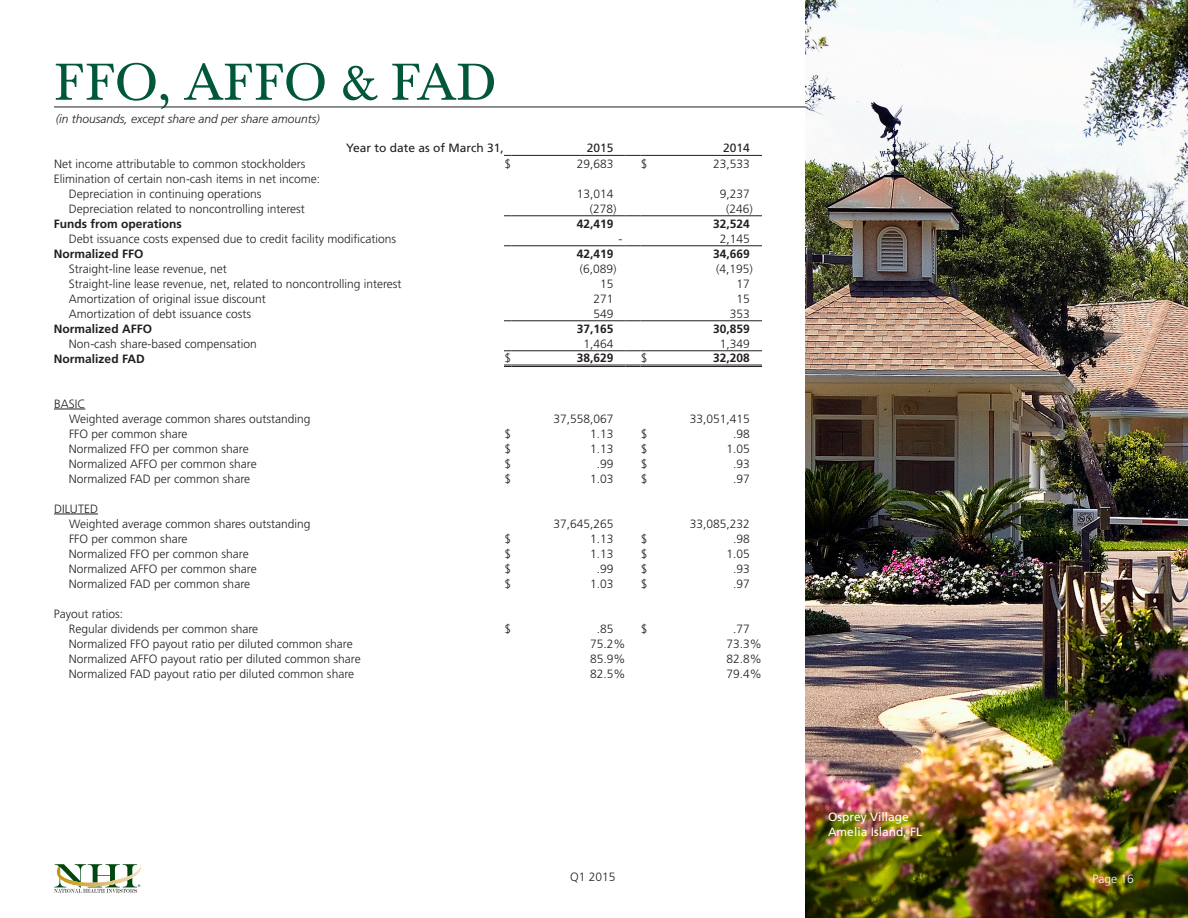
<style>
.page{position:relative;width:1188px;height:918px;background:#fff}
.page>*{position:absolute;margin:0;border:0;box-sizing:border-box;transform-origin:0 0}
.t1{font:54px "Baskerville Com";color:#00573c}
.t2{font:300 12px/15px "Frutiger LT Std";color:#231f20}
.t3{font:700 12px "Frutiger LT Std";color:#231f20}
.t4{font:italic 300 12px "Frutiger LT Std";color:#231f20}
.t5{font:12px "Frutiger LT Std";color:#231f20}
.t6{font:12px/15px "Frutiger LT Std";color:#fff}
.t7{font:300 12px "Frutiger LT Std";color:#fff}
.t8{font:300 6.45px "Helvetica";color:#231f20}
</style>
<div class="page">
<img style="left:805px;top:0;width:383px;height:918px">
<svg style="left:54px;top:864px;width:87px;height:29px"></svg>
<hr style="left:57px;top:864px;width:2px;height:23px;background:#c49609">
<hr style="left:512px;top:155px;width:114px;height:1px;background:#231f20">
<svg style="left:626px;top:155px;width:22px;height:1px"></svg>
<hr style="left:648px;top:155px;width:114px;height:1px;background:#231f20">
<hr style="left:512px;top:215px;width:114px;height:1px;background:#231f20">
<svg style="left:626px;top:215px;width:22px;height:1px"></svg>
<hr style="left:648px;top:215px;width:114px;height:1px;background:#231f20">
<hr style="left:512px;top:245px;width:114px;height:1px;background:#231f20">
<svg style="left:626px;top:245px;width:22px;height:1px"></svg>
<hr style="left:648px;top:245px;width:114px;height:1px;background:#231f20">
<hr style="left:512px;top:320px;width:114px;height:1px;background:#231f20">
<svg style="left:626px;top:320px;width:22px;height:1px"></svg>
<hr style="left:648px;top:320px;width:114px;height:1px;background:#231f20">
<hr style="left:512px;top:350px;width:114px;height:1px;background:#231f20">
<svg style="left:626px;top:350px;width:22px;height:1px"></svg>
<hr style="left:648px;top:350px;width:114px;height:1px;background:#231f20">
<svg style="left:626px;top:365px;width:22px;height:2px"></svg>
<hr style="left:648px;top:365px;width:114px;height:1px;background:#231f20">
<hr style="left:648px;top:366px;width:114px;height:1px;background:#231f20">
<svg style="left:504px;top:365px;width:8px;height:2px"></svg>
<hr style="left:512px;top:365px;width:114px;height:1px;background:#231f20">
<hr style="left:512px;top:366px;width:114px;height:1px;background:#231f20">
<hr style="left:54px;top:409px;width:31px;height:1px;background:#231f20">
<hr style="left:54px;top:514px;width:44px;height:1px;background:#231f20">
<hr style="left:54px;top:107px;width:751px;height:1px;background:#231f20">
<h1 class="t1" style="left:54px;top:52px;width:444px">FFO, AFFO &amp; FAD</h1>
<p class="t4" style="left:56px;top:112px;width:266px">(in thousands, except share and per share amounts)</p>
<p class="t5" style="left:346px;top:141px;width:159px">Year to date as of March 31,</p>
<p class="t5" style="left:587px;top:141px;width:28px">2015</p>
<p class="t5" style="left:723px;top:141px;width:28px">2014</p>
<p class="t2" style="left:54px;top:156px;width:253px">Net income attributable to common stockholders</p>
<p class="t2" style="left:504px;top:156px;width:8px">$</p>
<p class="t2" style="left:577px;top:156px;width:38px">29,683</p>
<p class="t2" style="left:641px;top:156px;width:8px">$</p>
<p class="t2" style="left:713px;top:156px;width:38px">23,533</p>
<p class="t2" style="left:69px;top:171px;width:253px;text-indent:-15px">Elimination of certain non-cash items in net income:<br>Depreciation in continuing operations</p>
<p class="t2" style="left:577px;top:186px;width:38px">13,014</p>
<p class="t2" style="left:720px;top:186px;width:32px">9,237</p>
<p class="t2" style="left:69px;top:201px;width:237px">Depreciation related to noncontrolling interest</p>
<p class="t2" style="left:590px;top:201px;width:28px">(278)</p>
<p class="t2" style="left:726px;top:201px;width:28px">(246)</p>
<p class="t3" style="left:54px;top:217px;width:129px">Funds from operations</p>
<p class="t3" style="left:577px;top:217px;width:38px">42,419</p>
<p class="t3" style="left:713px;top:217px;width:38px">32,524</p>
<p class="t2" style="left:69px;top:231px;width:329px">Debt issuance costs expensed due to credit facility modifications</p>
<p class="t2" style="left:618px;top:231px;width:5px">-</p>
<p class="t2" style="left:720px;top:231px;width:32px">2,145</p>
<p class="t3" style="left:54px;top:247px;width:91px">Normalized FFO</p>
<p class="t3" style="left:577px;top:247px;width:38px">42,419</p>
<p class="t3" style="left:713px;top:247px;width:38px">34,669</p>
<p class="t2" style="left:69px;top:261px;width:159px">Straight-line lease revenue, net</p>
<p class="t2" style="left:580px;top:261px;width:38px">(6,089)</p>
<p class="t2" style="left:716px;top:261px;width:38px">(4,195)</p>
<p class="t2" style="left:69px;top:276px;width:334px">Straight-line lease revenue, net, related to noncontrolling interest</p>
<p class="t2" style="left:600px;top:276px;width:15px">15</p>
<p class="t2" style="left:737px;top:276px;width:15px">17</p>
<p class="t2" style="left:69px;top:291px;width:198px">Amortization of original issue discount</p>
<p class="t2" style="left:593px;top:291px;width:22px">271</p>
<p class="t2" style="left:737px;top:291px;width:15px">15</p>
<p class="t2" style="left:69px;top:306px;width:184px">Amortization of debt issuance costs</p>
<p class="t2" style="left:593px;top:306px;width:22px">549</p>
<p class="t2" style="left:730px;top:306px;width:22px">353</p>
<p class="t3" style="left:54px;top:322px;width:100px">Normalized AFFO</p>
<p class="t3" style="left:577px;top:322px;width:38px">37,165</p>
<p class="t3" style="left:713px;top:322px;width:38px">30,859</p>
<p class="t2" style="left:69px;top:336px;width:189px">Non-cash share-based compensation</p>
<p class="t2" style="left:583px;top:336px;width:32px">1,464</p>
<p class="t2" style="left:720px;top:336px;width:32px">1,349</p>
<p class="t3" style="left:54px;top:352px;width:92px">Normalized FAD</p>
<p class="t2" style="left:504px;top:351px;width:8px">$</p>
<p class="t3" style="left:577px;top:351px;width:38px">38,629</p>
<p class="t2" style="left:641px;top:351px;width:8px">$</p>
<p class="t3" style="left:713px;top:351px;width:38px">32,208</p>
<p class="t2" style="left:69px;top:396px;width:243px;text-indent:-15px">BASIC<br>Weighted average common shares outstanding</p>
<p class="t2" style="left:553px;top:411px;width:62px">37,558,067</p>
<p class="t2" style="left:690px;top:411px;width:62px">33,051,415</p>
<p class="t2" style="left:69px;top:426px;width:120px">FFO per common share</p>
<p class="t2" style="left:504px;top:426px;width:8px">$</p>
<p class="t2" style="left:590px;top:426px;width:25px">1.13</p>
<p class="t2" style="left:641px;top:426px;width:8px">$</p>
<p class="t2" style="left:733px;top:426px;width:18px">.98</p>
<p class="t2" style="left:69px;top:441px;width:181px">Normalized FFO per common share</p>
<p class="t2" style="left:504px;top:441px;width:8px">$</p>
<p class="t2" style="left:590px;top:441px;width:25px">1.13</p>
<p class="t2" style="left:641px;top:441px;width:8px">$</p>
<p class="t2" style="left:727px;top:441px;width:25px">1.05</p>
<p class="t2" style="left:69px;top:456px;width:189px">Normalized AFFO per common share</p>
<p class="t2" style="left:504px;top:456px;width:8px">$</p>
<p class="t2" style="left:597px;top:456px;width:18px">.99</p>
<p class="t2" style="left:641px;top:456px;width:8px">$</p>
<p class="t2" style="left:733px;top:456px;width:18px">.93</p>
<p class="t2" style="left:69px;top:471px;width:183px">Normalized FAD per common share</p>
<p class="t2" style="left:504px;top:471px;width:8px">$</p>
<p class="t2" style="left:590px;top:471px;width:25px">1.03</p>
<p class="t2" style="left:641px;top:471px;width:8px">$</p>
<p class="t2" style="left:733px;top:471px;width:18px">.97</p>
<p class="t2" style="left:69px;top:501px;width:243px;text-indent:-15px">DILUTED<br>Weighted average common shares outstanding</p>
<p class="t2" style="left:553px;top:516px;width:62px">37,645,265</p>
<p class="t2" style="left:690px;top:516px;width:62px">33,085,232</p>
<p class="t2" style="left:69px;top:531px;width:120px">FFO per common share</p>
<p class="t2" style="left:504px;top:531px;width:8px">$</p>
<p class="t2" style="left:590px;top:531px;width:25px">1.13</p>
<p class="t2" style="left:641px;top:531px;width:8px">$</p>
<p class="t2" style="left:733px;top:531px;width:18px">.98</p>
<p class="t2" style="left:69px;top:546px;width:181px">Normalized FFO per common share</p>
<p class="t2" style="left:504px;top:546px;width:8px">$</p>
<p class="t2" style="left:590px;top:546px;width:25px">1.13</p>
<p class="t2" style="left:641px;top:546px;width:8px">$</p>
<p class="t2" style="left:727px;top:546px;width:25px">1.05</p>
<p class="t2" style="left:69px;top:561px;width:189px">Normalized AFFO per common share</p>
<p class="t2" style="left:504px;top:561px;width:8px">$</p>
<p class="t2" style="left:597px;top:561px;width:18px">.99</p>
<p class="t2" style="left:641px;top:561px;width:8px">$</p>
<p class="t2" style="left:733px;top:561px;width:18px">.93</p>
<p class="t2" style="left:69px;top:576px;width:183px">Normalized FAD per common share</p>
<p class="t2" style="left:504px;top:576px;width:8px">$</p>
<p class="t2" style="left:590px;top:576px;width:25px">1.03</p>
<p class="t2" style="left:641px;top:576px;width:8px">$</p>
<p class="t2" style="left:733px;top:576px;width:18px">.97</p>
<p class="t2" style="left:69px;top:606px;width:191px;text-indent:-15px">Payout ratios:<br>Regular dividends per common share</p>
<p class="t2" style="left:504px;top:621px;width:8px">$</p>
<p class="t2" style="left:597px;top:621px;width:18px">.85</p>
<p class="t2" style="left:641px;top:621px;width:8px">$</p>
<p class="t2" style="left:733px;top:621px;width:18px">.77</p>
<p class="t2" style="left:69px;top:636px;width:285px">Normalized FFO payout ratio per diluted common share</p>
<p class="t2" style="left:590px;top:636px;width:37px">75.2%</p>
<p class="t2" style="left:727px;top:636px;width:37px">73.3%</p>
<p class="t2" style="left:69px;top:651px;width:293px">Normalized AFFO payout ratio per diluted common share</p>
<p class="t2" style="left:590px;top:651px;width:37px">85.9%</p>
<p class="t2" style="left:727px;top:651px;width:37px">82.8%</p>
<p class="t2" style="left:69px;top:666px;width:287px">Normalized FAD payout ratio per diluted common share</p>
<p class="t2" style="left:590px;top:666px;width:37px">82.5%</p>
<p class="t2" style="left:727px;top:666px;width:37px">79.4%</p>
<p class="t6" style="left:828px;top:810px;width:96px">Osprey Village<br>Amelia Island, FL</p>
<p class="t8" style="left:138px;top:883px;width:4px">®</p>
<p class="t2" style="left:570px;top:869px;width:47px">Q1 2015</p>
<p class="t7" style="left:1093px;top:872px;width:43px">Page 16</p>
</div>
